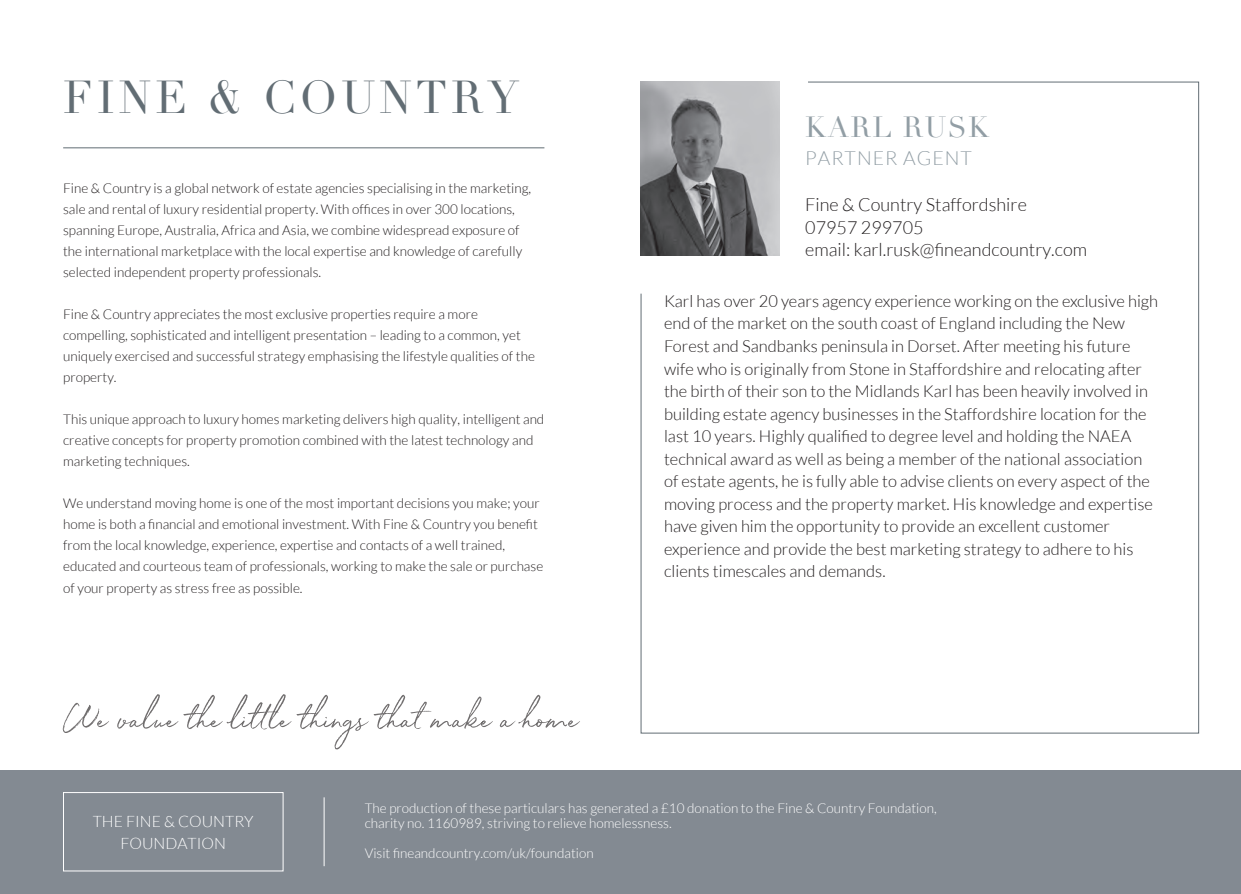
<style>
.page{position:relative;width:1241px;height:894px;background:#fff}
.page>*{position:absolute;margin:0;border:0;box-sizing:border-box;transform-origin:0 0}
.t1{font:45px "Didot";letter-spacing:.09em;color:#626d74}
.t2{font:28.5px "Didot";letter-spacing:.05em;color:#929ea5}
.t3{font:300 19.5px "Lato";letter-spacing:.05em;color:#929ea5}
.t4{font:300 18px "Lato";color:#231f20}
.t5{font:300 16.5px/22.5px "Lato";color:#231f20}
.t6{font:300 15.75px "Lato";color:#fff}
.t7{font:300 13.5px/21px "Lato";color:#231f20}
.t8{font:300 13.5px/15px "Lato";color:#fff}
</style>
<div class="page">
<div style="left:0;top:770px;width:1240px;height:123px;background:#838a92"></div>
<hr style="left:324px;top:797px;width:1px;height:68px;background:#fff">
<div style="left:63px;top:792px;width:220px;height:79px;border:1px solid #fff"></div>
<hr style="left:63px;top:147px;width:481px;height:1px;background:#626d74">
<svg style="left:63px;top:694px;width:517px;height:55px"></svg>
<svg style="left:640px;top:81px;width:559px;height:652px"></svg>
<img style="left:640px;top:82px;width:139px;height:173px">
<p class="t1" style="left:63px;top:71px;width:457px">FINE &amp; COUNTRY</p>
<p class="t7" style="left:63px;top:178px;width:469px">Fine &amp; Country is a global network of estate agencies specialising in the marketing, sale and rental of luxury residential property. With offices in over 300 locations, spanning Europe, Australia, Africa and Asia, we combine widespread exposure of the international marketplace with the local expertise and knowledge of carefully selected independent property professionals.</p>
<p class="t7" style="left:63px;top:304px;width:473px">Fine &amp; Country appreciates the most exclusive properties require a more compelling, sophisticated and intelligent presentation – leading to a common, yet uniquely exercised and successful strategy emphasising the lifestyle qualities of the property.</p>
<p class="t7" style="left:63px;top:409px;width:482px">This unique approach to luxury homes marketing delivers high quality, intelligent and creative concepts for property promotion combined with the latest technology and marketing techniques.</p>
<p class="t7" style="left:63px;top:493px;width:481px">We understand moving home is one of the most important decisions you make; your home is both a financial and emotional investment. With Fine &amp; Country you benefit from the local knowledge, experience, expertise and contacts of a well trained, educated and courteous team of professionals, working to make the sale or purchase of your property as stress free as possible.</p>
<p class="t2" style="left:805px;top:110px;width:185px">KARL RUSK</p>
<p class="t3" style="left:805px;top:148px;width:168px">PARTNER AGENT</p>
<p class="t4" style="left:805px;top:195px;width:223px">Fine &amp; Country Staffordshire</p>
<p class="t4" style="left:805px;top:217px;width:120px">07957 299705</p>
<p class="t4" style="left:805px;top:240px;width:283px">email: karl.rusk@fineandcountry.com</p>
<p class="t5" style="left:664px;top:290px;width:495px">Karl has over 20 years agency experience working on the exclusive high end of the market on the south coast of England including the New Forest and Sandbanks peninsula in Dorset. After meeting his future wife who is originally from Stone in Staffordshire and relocating after the birth of their son to the Midlands Karl has been heavily involved in building estate agency businesses in the Staffordshire location for the last 10 years. Highly qualified to degree level and holding the NAEA technical award as well as being a member of the national association of estate agents, he is fully able to advise clients on every aspect of the moving process and the property market. His knowledge and expertise have given him the opportunity to provide an excellent customer experience and provide the best marketing strategy to adhere to his clients timescales and demands.</p>
<p class="t6" style="left:93px;top:812px;width:162px">THE FINE &amp; COUNTRY</p>
<p class="t6" style="left:120px;top:834px;width:107px">FOUNDATION</p>
<p class="t8" style="left:365px;top:800px;width:573px">The production of these particulars has generated a £10 donation to the Fine &amp; Country Foundation, charity no. 1160989, striving to relieve homelessness.</p>
<p class="t8" style="left:365px;top:845px;width:230px">Visit fineandcountry.com/uk/foundation</p>
</div>
